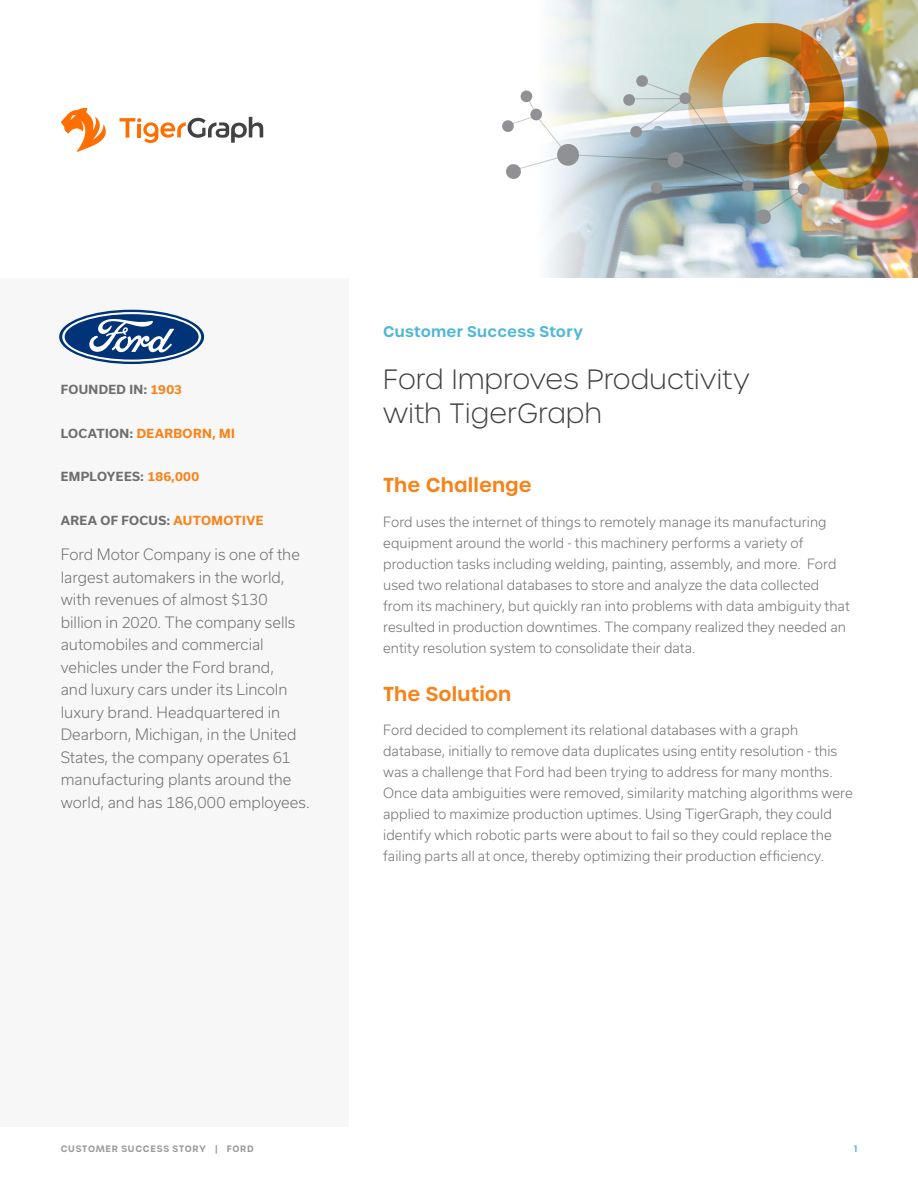
<style>
.page{position:relative;width:918px;height:1188px;background:#fff}
.page>*{position:absolute;margin:0;border:0;box-sizing:border-box;transform-origin:0 0}
.t1{font:200 27px/34.5px "Urbane";letter-spacing:.01em;color:#404042}
.BODY_COPY{font:600 19.5px "Urbane";letter-spacing:.005em;color:#f78217}
.Company_profile_Copy{font:300 15px/22.5px "Usual";color:#6e6e70}
.t2{font:600 15px "Urbane";letter-spacing:.015em;color:#4fb8d6}
.BODY_COPY-2{font:300 13.5px/21px "Usual";letter-spacing:.005em;color:#6e6e70}
.BODY_COPY-3{font:700 12px "Usual";letter-spacing:.03em;color:#6e6e70}
.BODY_COPY-4{font:700 12px "Usual";letter-spacing:.03em;color:#f78217}
.t3{font:600 9px "Urbane";letter-spacing:.08em;color:#99999b}
.t4{font:600 9px "Urbane";color:#4fb8d6}
.s1{color:#f78217}
.s2{color:#6e6e70}
</style>
<div class="page">
<div style="left:0;top:278px;width:348px;height:849px;background:#f7f7f7"></div>
<div style="left:59px;top:310px;width:145px;height:54px;background:#003378;border-radius:50%"></div>
<svg style="left:62px;top:312px;width:139px;height:50px"></svg>
<img style="left:547px;top:0;width:371px;height:278px">
<img style="left:688px;top:23px;width:156px;height:52px">
<img style="left:502px;top:75px;width:387px;height:150px">
<svg style="left:120px;top:117px;width:143px;height:26px"></svg>
<svg style="left:61px;top:108px;width:45px;height:44px"></svg>
<p class="BODY_COPY-3" style="left:61px;top:383px;width:123px">FOUNDED IN: <span class="s1">1903</span></p>
<p class="BODY_COPY-4" style="left:61px;top:427px;width:176px"><span class="s2">LOCATION:</span> DEARBORN, MI</p>
<p class="BODY_COPY-3" style="left:61px;top:470px;width:140px">EMPLOYEES: <span class="s1">186,000</span></p>
<p class="BODY_COPY-3" style="left:61px;top:514px;width:204px">AREA OF FOCUS: <span class="s1">AUTOMOTIVE</span></p>
<p class="Company_profile_Copy" style="left:61px;top:543px;width:251px">Ford Motor Company is one of the largest automakers in the world, with revenues of almost $130 billion in 2020. The company sells automobiles and commercial vehicles under the Ford brand,<br>and luxury cars under its Lincoln luxury brand. Headquartered in<br>Dearborn, Michigan, in the United<br>States, the company operates 61 manufacturing plants around the world, and has 186,000 employees.</p>
<p class="t2" style="left:383px;top:322px;width:201px">Customer Success Story</p>
<p class="t1" style="left:383px;top:362px;width:368px">Ford Improves Productivity with TigerGraph</p>
<p class="BODY_COPY" style="left:383px;top:472px;width:150px">The Challenge</p>
<p class="BODY_COPY-2" style="left:383px;top:511px;width:468px">Ford uses the internet of things to remotely manage its manufacturing equipment around the world - this machinery performs a variety of production tasks including welding, painting, assembly, and more. Ford used two relational databases to store and analyze the data collected from its machinery, but quickly ran into problems with data ambiguity that resulted in production downtimes. The company realized they needed an entity resolution system to consolidate their data.</p>
<p class="BODY_COPY" style="left:383px;top:680px;width:130px">The Solution</p>
<p class="BODY_COPY-2" style="left:383px;top:720px;width:471px">Ford decided to complement its relational databases with a graph database, initially to remove data duplicates using entity resolution - this was a challenge that Ford had been trying to address for many months.<br>Once data ambiguities were removed, similarity matching algorithms were applied to maximize production uptimes. Using TigerGraph, they could identify which robotic parts were about to fail so they could replace the failing parts all at once, thereby optimizing their production efficiency.</p>
<p class="t3" style="left:61px;top:1142px;width:195px">CUSTOMER SUCCESS STORY | FORD</p>
<p class="t4" style="left:854px;top:1142px;width:5px">1</p>
</div>
